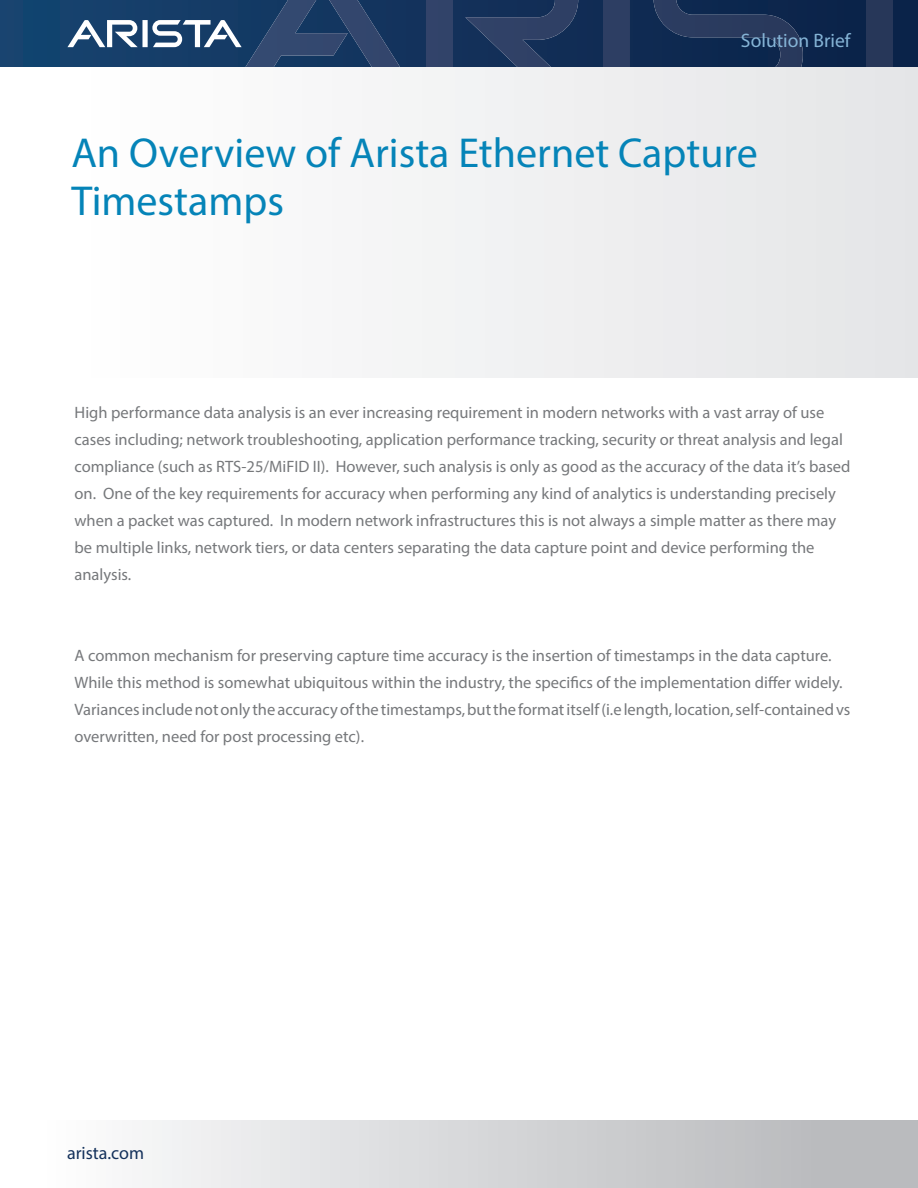
<style>
.page{position:relative;width:918px;height:1188px;background:#fff}
.page>*{position:absolute;margin:0;border:0;box-sizing:border-box;transform-origin:0 0}
.Main_header{font:42px "Myriad Pro";color:#0584b8}
.t1{font:19.5px "Myriad Pro";color:#85b4d6}
.t2{font:18px "Myriad Pro";color:#14315b}
.Intro_block_text{font:16.5px/27px "Myriad Pro";color:#76787b}
</style>
<div class="page">
<svg style="left:0;top:0;width:918px;height:68px;background:#13335a"></svg>
<div style="left:426px;top:0;width:26px;height:68px;background:#314369"></div>
<svg style="left:465px;top:0;width:113px;height:68px;background:#233a60"></svg>
<svg style="left:67px;top:0;width:333px;height:68px;background:#325177"></svg>
<div style="left:604px;top:0;width:26px;height:68px;background:#2d3e63"></div>
<svg style="left:654px;top:0;width:149px;height:68px;background:#1c3257"></svg>
<div style="left:867px;top:0;width:26px;height:68px;background:#273759"></div>
<div style="left:0;top:1120px;width:918px;height:68px;background:linear-gradient(to right,#fff,#b3b4b7)"></div>
<div style="left:0;top:68px;width:918px;height:310px;background:linear-gradient(to right,#fff,#e4e5e7)"></div>
<p class="t1" style="left:741px;top:29px;width:111px">Solution Brief</p>
<p class="Main_header" style="left:71px;top:127px;width:688px">An Overview of Arista Ethernet Capture</p>
<p class="Main_header" style="left:71px;top:175px;width:214px">Timestamps</p>
<p class="Intro_block_text" style="left:75px;top:399px;width:777px">High performance data analysis is an ever increasing requirement in modern networks with a vast array of use cases including; network troubleshooting, application performance tracking, security or threat analysis and legal compliance (such as RTS-25/MiFID II). However, such analysis is only as good as the accuracy of the data it’s based on. One of the key requirements for accuracy when performing any kind of analytics is understanding precisely when a packet was captured. In modern network infrastructures this is not always a simple matter as there may be multiple links, network tiers, or data centers separating the data capture point and device performing the analysis.</p>
<p class="Intro_block_text" style="left:75px;top:642px;width:777px">A common mechanism for preserving capture time accuracy is the insertion of timestamps in the data capture.<br>While this method is somewhat ubiquitous within the industry, the specifics of the implementation differ widely.<br>Variances include not only the accuracy of the timestamps, but the format itself (i.e length, location, self-contained vs overwritten, need for post processing etc).</p>
<p class="t2" style="left:67px;top:1142px;width:79px">arista.com</p>
</div>
